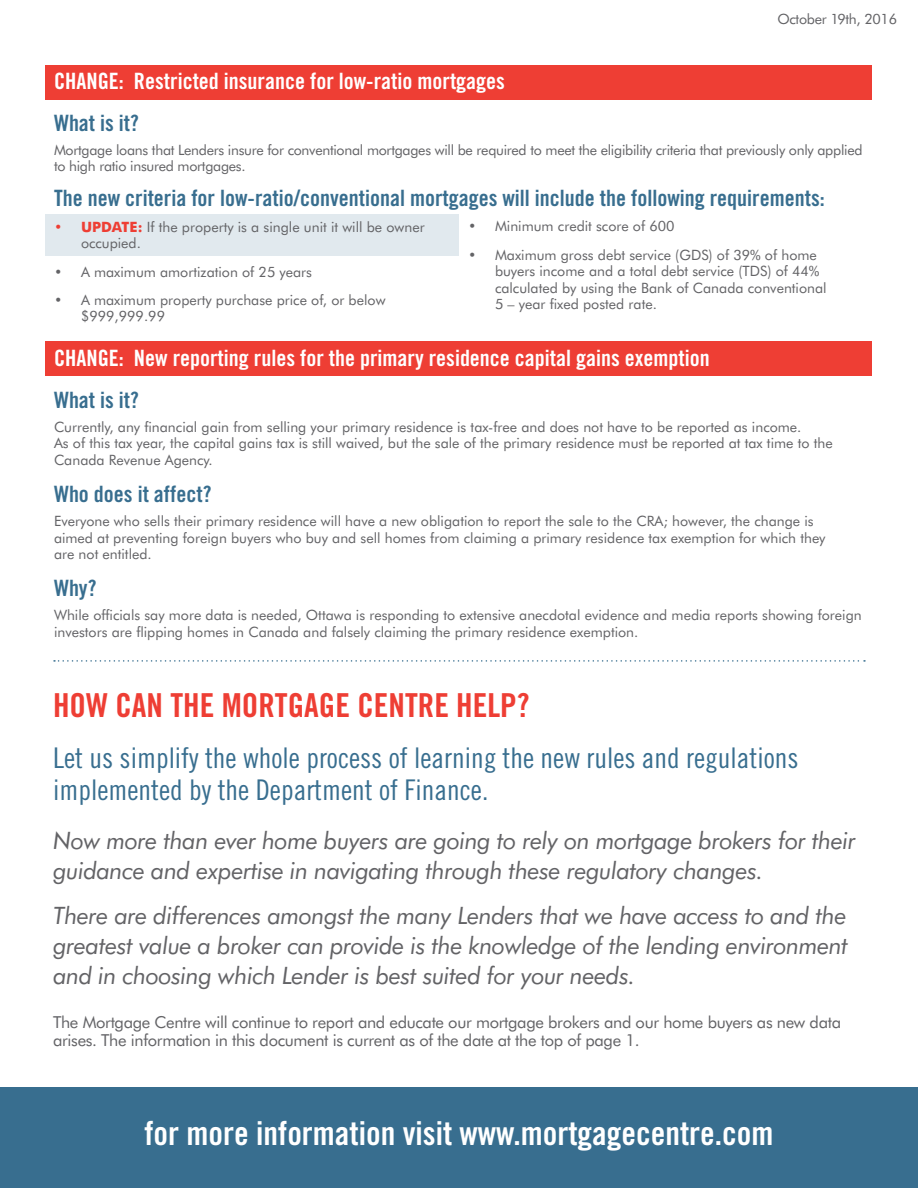
<style>
.page{position:relative;width:918px;height:1188px;background:#fff}
.page>*{position:absolute;margin:0;border:0;box-sizing:border-box;transform-origin:0 0}
.t1{font:33px "Trade Gothic Bold Cond Twenty";color:#fff}
.t2{font:33px "Trade Gothic Bold Cond Twenty";color:#ee3e34}
.t3{font:28.5px/31.5px "Trade Gothic Cond Eighteen";color:#386e8f}
.t4{font:italic 24px/30px "Futura BT";letter-spacing:-.02em;color:#636366}
.t5{font:22.5px "Trade Gothic Bold Cond Twenty";color:#386e8f}
.t6{font:22.5px "Trade Gothic Bold Cond Twenty";color:#fff}
.t7{font:16.5px/18px "Futura BT";letter-spacing:-.02em;color:#636366}
.t8{font:14.25px/16.4px "Futura BT";color:#636366}
.t9{font:14.25px/16.4px "Futura BT";letter-spacing:-.02em;color:#636366}
.s1{font-weight:700;color:#ee3e34}
</style>
<div class="page">
<div style="left:45px;top:214px;width:413px;height:42px;background:#e1e9ee"></div>
<div style="left:45px;top:65px;width:826px;height:34px;background:#ee3e34"></div>
<div style="left:0;top:1087px;width:918px;height:101px;background:#386e8f"></div>
<div style="left:45px;top:341px;width:826px;height:34px;background:#ee3e34"></div>
<svg style="left:54px;top:660px;width:811px;height:2px"></svg>
<p class="t9" style="left:777px;top:11px;width:121px">October 19th, 2016</p>
<p class="t6" style="left:54px;top:67px;width:452px">CHANGE: Restricted insurance for low-ratio mortgages</p>
<p class="t5" style="left:54px;top:109px;width:86px">What is it?</p>
<p class="t9" style="left:54px;top:141px;width:810px">Mortgage loans that Lenders insure for conventional mortgages will be required to meet the eligibility criteria that previously only applied to high ratio insured mortgages.</p>
<p class="t5" style="left:54px;top:184px;width:772px">The new criteria for low-ratio/conventional mortgages will include the following requirements:</p>
<p class="t8" style="left:81px;top:219px;width:345px;text-indent:-27px"><span class="s1">• UPDATE:</span> If the property is a single unit it will be owner occupied.</p>
<p class="t8" style="left:54px;top:263px;width:260px">• A maximum amortization of 25 years</p>
<p class="t8" style="left:81px;top:292px;width:306px;text-indent:-27px">• A maximum property purchase price of, or below $999,999.99</p>
<p class="t8" style="left:468px;top:218px;width:208px">• Minimum credit score of 600</p>
<p class="t8" style="left:495px;top:246px;width:333px;text-indent:-27px">• Maximum gross debt service (GDS) of 39% of home buyers income and a total debt service (TDS) of 44% calculated by using the Bank of Canada conventional 5 – year fixed posted rate.</p>
<p class="t6" style="left:54px;top:345px;width:657px">CHANGE: New reporting rules for the primary residence capital gains exemption</p>
<p class="t5" style="left:54px;top:387px;width:86px">What is it?</p>
<p class="t8" style="left:54px;top:419px;width:780px">Currently, any financial gain from selling your primary residence is tax-free and does not have to be reported as income.<br>As of this tax year, the capital gains tax is still waived, but the sale of the primary residence must be reported at tax time to the<br>Canada Revenue Agency.</p>
<p class="t5" style="left:54px;top:481px;width:159px">Who does it affect?</p>
<p class="t8" style="left:54px;top:513px;width:773px">Everyone who sells their primary residence will have a new obligation to report the sale to the CRA; however, the change is aimed at preventing foreign buyers who buy and sell homes from claiming a primary residence tax exemption for which they are not entitled.</p>
<p class="t5" style="left:54px;top:575px;width:44px">Why?</p>
<p class="t8" style="left:54px;top:607px;width:809px">While officials say more data is needed, Ottawa is responding to extensive anecdotal evidence and media reports showing foreign investors are flipping homes in Canada and falsely claiming the primary residence exemption.</p>
<p class="t2" style="left:53px;top:686px;width:478px">HOW CAN THE MORTGAGE CENTRE HELP?</p>
<p class="t3" style="left:53px;top:742px;width:747px">Let us simplify the whole process of learning the new rules and regulations implemented by the Department of Finance.</p>
<p class="t4" style="left:53px;top:826px;width:804px">Now more than ever home buyers are going to rely on mortgage brokers for their guidance and expertise in navigating through these regulatory changes.</p>
<p class="t4" style="left:53px;top:901px;width:797px;text-align:justify">There are differences amongst the many Lenders that we have access to and the greatest value a broker can provide is the knowledge of the lending environment and in choosing which Lender is best suited for your needs.</p>
<p class="t7" style="left:53px;top:1013px;width:789px">The Mortgage Centre will continue to report and educate our mortgage brokers and our home buyers as new data arises. The information in this document is current as of the date at the top of page 1.</p>
<p class="t1" style="left:144px;top:1113px;width:631px">for more information visit www.mortgagecentre.com</p>
</div>
